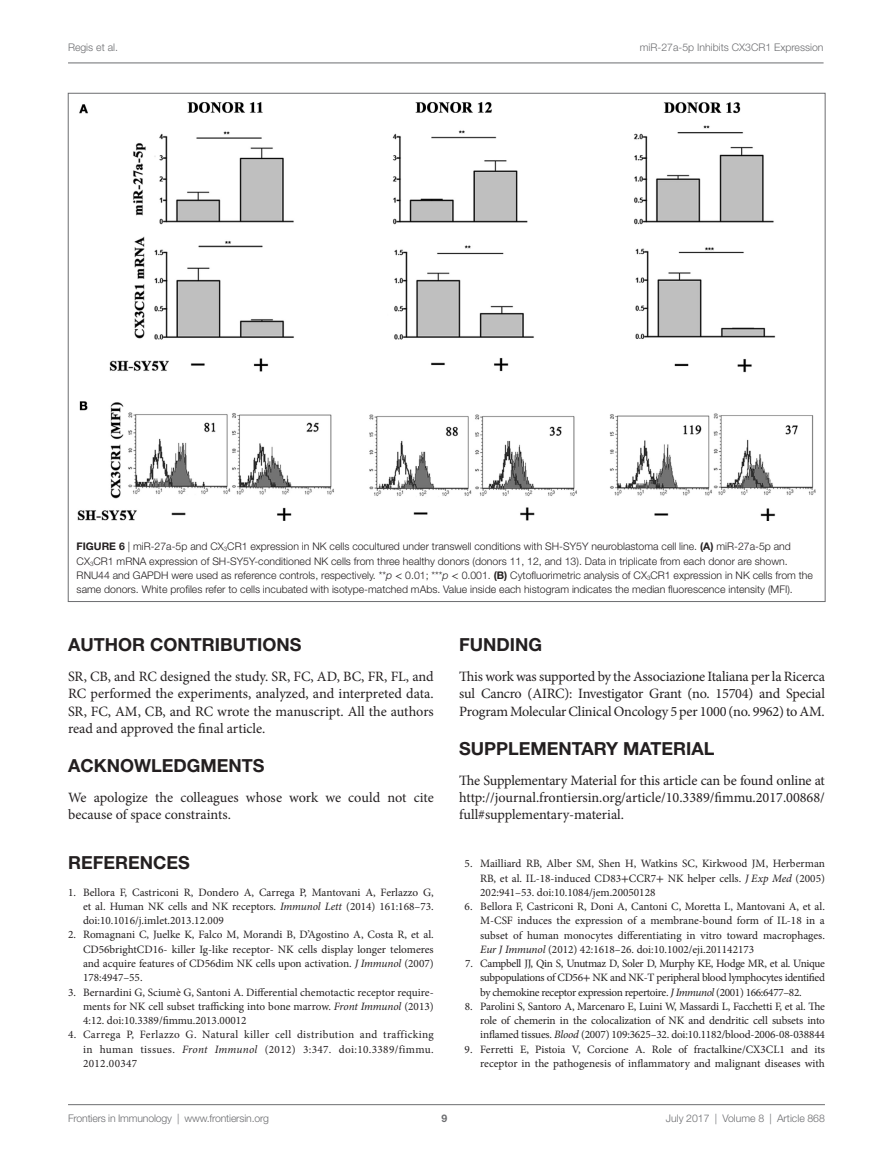
<style>
.page{position:relative;width:893px;height:1170px;background:#fff}
.page>*{position:absolute;margin:0;border:0;box-sizing:border-box;transform-origin:0 0}
.t1{font:700 18px "Helvetica Neue LT Std";color:#231f20}
.t2{font:14.25px/17.2px "Minion Pro";letter-spacing:-.005em;color:#231f20;text-align:justify}
.t3{font:11.25px/14.2px "Minion Pro";color:#231f20;text-align:justify}
.t4{font:300 10.5px/14.2px "Helvetica Neue LT Std";color:#231f20}
.t5{font:300 10.5px "Helvetica Neue LT Std";color:#6c6d70}
.t6{font:700 10.5px "Helvetica Neue LT Std";color:#6c6d70}
.s1{font-weight:700}
.s2{font-style:italic}
.s3{font-family:"STIX General";font-weight:400}
.s4{font-family:"STIX General"}
</style>
<div class="page">
<hr style="left:68px;top:1104px;width:757px;height:1px;background:#6c6d70">
<hr style="left:68px;top:63px;width:755px;height:1px;background:#6c6d70">
<img style="left:77px;top:102px;width:739px;height:418px">
<p class="t5" style="left:68px;top:41px;width:51px">Regis et al.</p>
<p class="t5" style="left:640px;top:41px;width:185px">miR-27a-5p Inhibits CX3CR1 Expression</p>
<p class="t4" style="left:77px;top:539px;width:738px"><span class="s1">FIGURE 6</span> | miR-27a-5p and CX<sub>3</sub>CR1 expression in NK cells cocultured under transwell conditions with SH-SY5Y neuroblastoma cell line. <span class="s1">(A)</span> miR-27a-5p and CX<sub>3</sub>CR1 mRNA expression of SH-SY5Y-conditioned NK cells from three healthy donors (donors 11, 12, and 13). Data in triplicate from each donor are shown.<br>RNU44 and GAPDH were used as reference controls, respectively. **<span class="s2">p</span> <span class="s3">&lt;</span> 0.01; ***<span class="s2">p</span> <span class="s3">&lt;</span> 0.001. <span class="s1">(B)</span> Cytofluorimetric analysis of CX<sub>3</sub>CR1 expression in NK cells from the same donors. White profiles refer to cells incubated with isotype-matched mAbs. Value inside each histogram indicates the median fluorescence intensity (MFI).</p>
<h1 class="t1" style="left:68px;top:633px;width:221px">AUTHOR CONTRI BUTIONS</h1>
<p class="t2" style="left:68px;top:668px;width:367px">SR, CB, and RC designed the study. SR, FC, AD, BC, FR, FL, and RC performed the experiments, analyzed, and interpreted data.<br>SR, FC, AM, CB, and RC wrote the manuscript. All the authors read and approved the final article.</p>
<h1 class="t1" style="left:68px;top:754px;width:197px">ACKNOWLEDGMENTS</h1>
<p class="t2" style="left:68px;top:788px;width:367px">We apologize the colleagues whose work we could not cite because of space constraints.</p>
<h1 class="t1" style="left:68px;top:851px;width:49px">REFERENCES</h1>
<p class="t3" style="left:83px;top:884px;width:352px;text-indent:-15px">1. Bellora F, Castriconi R, Dondero A, Carrega P, Mantovani A, Ferlazzo G, et al. Human NK cells and NK receptors. <span class="s2">Immunol Lett</span> (2014) 161:168–73. doi:10.1016/j.imlet.2013.12.009</p>
<p class="t3" style="left:83px;top:927px;width:352px;text-indent:-15px">2. Romagnani C, Juelke K, Falco M, Morandi B, D’Agostino A, Costa R, et al.<br>CD56brightCD16- killer Ig-like receptor- NK cells display longer telomeres and acquire features of CD56dim NK cells upon activation. <span class="s2">J Immunol</span> (2007)<br>178:4947–55.</p>
<p class="t3" style="left:83px;top:984px;width:352px;text-indent:-15px">3. Bernardini G, Sciumè G, Santoni A. Differential chemotactic receptor require&shy;ments for NK cell subset trafficking into bone marrow. <span class="s2">Front Immunol</span> (2013)<br>4:12. doi:10.3389/fimmu.2013.00012</p>
<p class="t3" style="left:83px;top:1027px;width:352px;text-indent:-15px">4. Carrega P, Ferlazzo G. Natural killer cell distribution and trafficking in human tissues. <span class="s2">Front Immunol</span> (2012) 3:347. doi:10.3389/fimmu.<br>2012.00347</p>
<h1 class="t1" style="left:459px;top:633px;width:62px">FUNDING</h1>
<p class="t2" style="left:459px;top:668px;width:367px">This work was supported by the Associazione Italiana per la Ricerca sul Cancro (AIRC): Investigator Grant (no. 15704) and Special Program Molecular Clinical Oncology 5 per 1000 (no. 9962) to AM.</p>
<h1 class="t1" style="left:459px;top:737px;width:214px">SUPPLEMENTARY MATERIAL</h1>
<p class="t2" style="left:459px;top:771px;width:367px">The Supplementary Material for this article can be found online at http://journal.frontiersin.org/article/10.3389/fimmu.2017.00868/ full#supplementary-material.</p>
<p class="t3" style="left:480px;top:856px;width:346px;text-indent:-16px">5. Mailliard RB, Alber SM, Shen H, Watkins SC, Kirkwood JM, Herberman RB, et al. IL-18-induced CD83<span class="s4">+</span>CCR7<span class="s4">+</span> NK helper cells. <span class="s2">J Exp Med</span> (2005)<br>202:941–53. doi:10.1084/jem.20050128</p>
<p class="t3" style="left:480px;top:899px;width:346px;text-indent:-16px">6. Bellora F, Castriconi R, Doni A, Cantoni C, Moretta L, Mantovani A, et al.<br>M-CSF induces the expression of a membrane-bound form of IL-18 in a subset of human monocytes differentiating in vitro toward macrophages.<br><span class="s2">Eur J Immunol</span> (2012) 42:1618–26. doi:10.1002/eji.201142173</p>
<p class="t3" style="left:480px;top:956px;width:346px;text-indent:-15px">7. Campbell JJ, Qin S, Unutmaz D, Soler D, Murphy KE, Hodge MR, et al. Unique subpopulations of CD56<span class="s4">+</span> NK and NK-T peripheral blood lymphocytes identified by chemokine receptor expression repertoire. <span class="s2">J Immunol</span> (2001) 166:6477–82.</p>
<p class="t3" style="left:480px;top:999px;width:346px;text-indent:-15px">8. Parolini S, Santoro A, Marcenaro E, Luini W, Massardi L, Facchetti F, et al. The role of chemerin in the colocalization of NK and dendritic cell subsets into inflamed tissues. <span class="s2">Blood</span> (2007) 109:3625–32. doi:10.1182/blood-2006-08-038844</p>
<p class="t3" style="left:465px;top:1041px;width:362px;text-align:right">9. Ferretti E, Pistoia V, Corcione A. Role of fractalkine/CX3CL1 and its receptor in the pathogenesis of inflammatory and malignant diseases with</p>
<p class="t5" style="left:68px;top:1111px;width:203px">Frontiers in Immunology | www.frontiersin.org</p>
<p class="t5" style="left:666px;top:1111px;width:161px">July 2017 | Volume 8 | Article 868</p>
<p class="t6" style="left:441px;top:1111px;width:7px">9</p>
</div>
